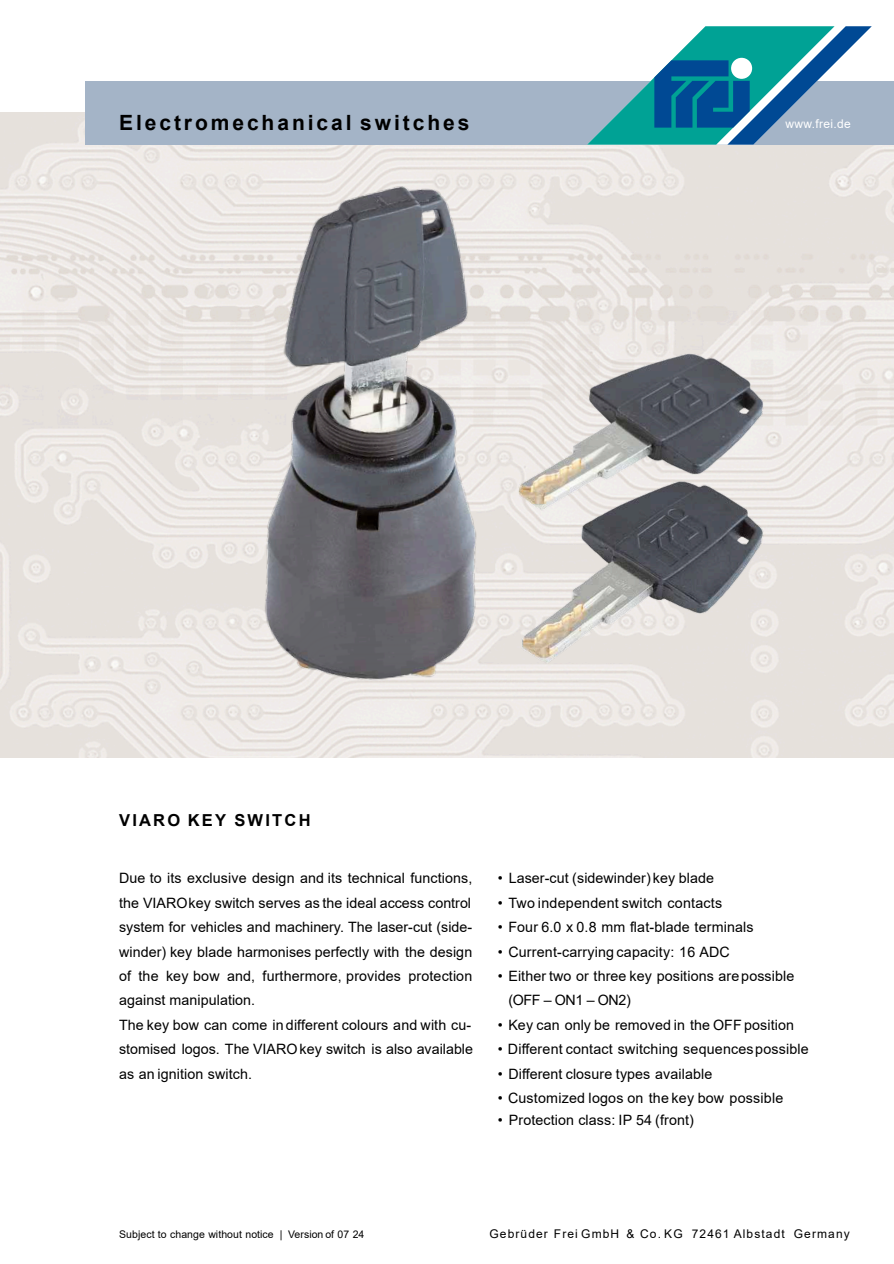
<style>
.page{position:relative;width:894px;height:1264px;background:#fff}
.page>*{position:absolute;margin:0;border:0;box-sizing:border-box;transform-origin:0 0}
.t1{font:700 21px "Arial";letter-spacing:.14em;color:#000}
.t2{font:700 16.5px "Arial";letter-spacing:.135em;color:#000}
.t3{font:14.25px/24.5px "Arial";letter-spacing:.005em;color:#000}
.t4{font:12px "Arial";letter-spacing:.095em;color:#000}
.t5{font:12px "Arial";letter-spacing:.03em;color:#fff}
.t6{font:10.5px "Arial";letter-spacing:.005em;color:#000}
</style>
<div class="page">
<img style="left:0;top:113px;width:893px;height:644px">
<div style="left:85px;top:81px;width:808px;height:64px;background:#a4b4c7"></div>
<svg style="left:587px;top:26px;width:284px;height:119px"></svg>
<div style="left:731px;top:58px;width:21px;height:21px;background:#fff;border-radius:50%"></div>
<img style="left:112px;top:172px;width:375px;height:546px">
<img style="left:518px;top:353px;width:245px;height:310px">
<h1 class="t1" style="left:119px;top:114px;width:352px">Electromechanical switches</h1>
<p class="t5" style="left:785px;top:119px;width:67px">www.frei.de</p>
<p class="t2" style="left:119px;top:813px;width:193px">VIARO KEY SWITCH</p>
<p class="t3" style="left:119px;top:867px;width:355px">Due to its exclusive design and its technical functions, the VIAROkey switch serves as the ideal access control system for vehicles and machinery. The laser-cut (side&shy;winder) key blade harmonises perfectly with the design of the key bow and, furthermore, provides protection against manipulation.<br>The key bow can come in different colours and with cu&shy;stomised logos. The VIARO key switch is also available as an ignition switch.</p>
<p class="t3" style="left:497px;top:867px;width:218px">• Laser-cut (sidewinder) key blade</p>
<p class="t3" style="left:497px;top:891px;width:226px">• Two independent switch contacts</p>
<p class="t3" style="left:497px;top:916px;width:257px">• Four 6.0 x 0.8 mm flat-blade terminals</p>
<p class="t3" style="left:497px;top:940px;width:233px">• Current-carrying capacity: 16 ADC</p>
<p class="t3" style="left:508px;top:965px;width:287px;text-indent:-11px">• Either two or three key positions are possible (OFF – ON1 – ON2)</p>
<p class="t3" style="left:497px;top:1013px;width:298px">• Key can only be removed in the OFF position</p>
<p class="t3" style="left:497px;top:1038px;width:312px">• Different contact switching sequences possible</p>
<p class="t3" style="left:497px;top:1062px;width:216px">• Different closure types available</p>
<p class="t3" style="left:497px;top:1086px;width:287px">• Customized logos on the key bow possible</p>
<p class="t3" style="left:498px;top:1109px;width:198px">• Protection class: IP 54 (front)</p>
<p class="t6" style="left:119px;top:1230px;width:247px">Subject to change without notice | Version of 07 24</p>
<p class="t4" style="left:489px;top:1229px;width:362px">Gebrüder Frei GmbH &amp; Co. KG 72461 Albstadt Germany</p>
</div>
